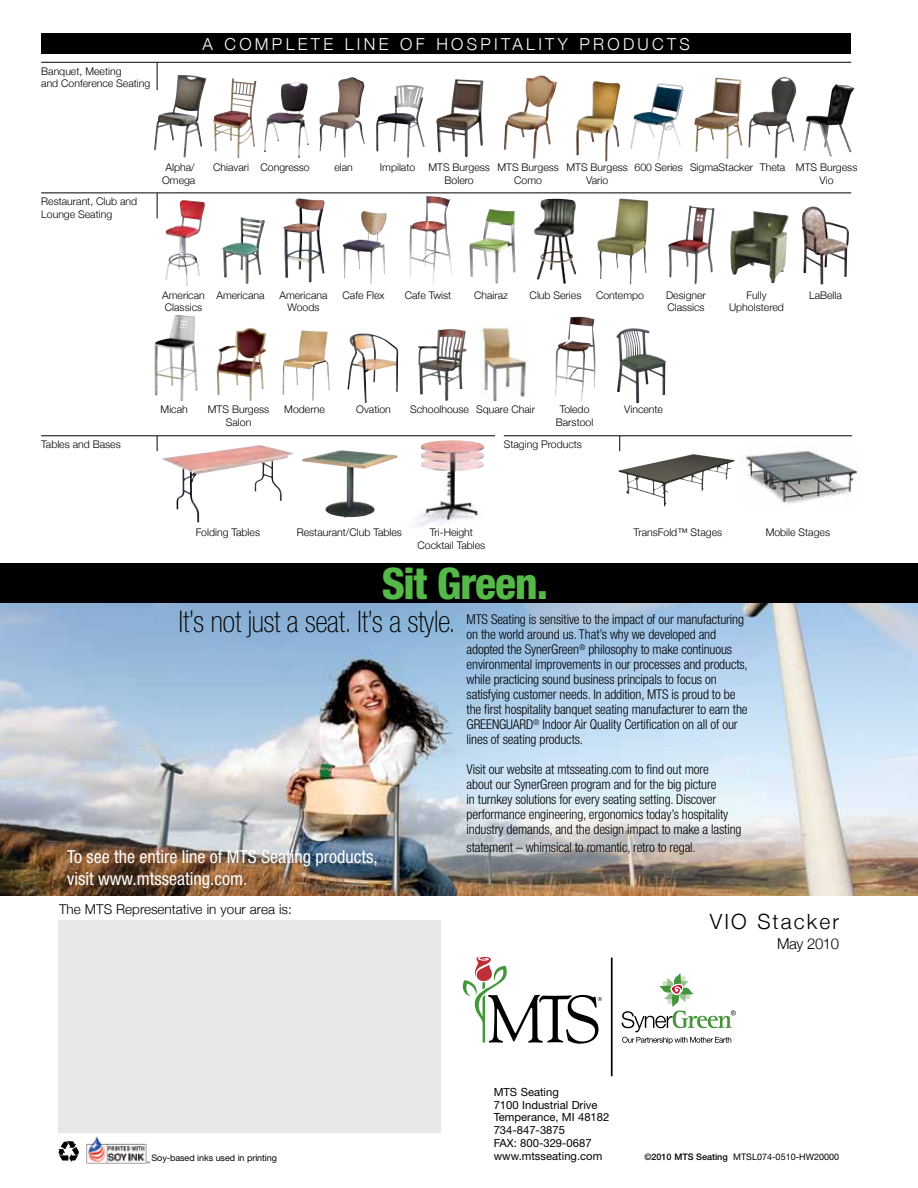
<style>
.page{position:relative;width:918px;height:1188px;background:#fff}
.page>*{position:absolute;margin:0;border:0;box-sizing:border-box;transform-origin:0 0}
.t1{font:800 condensed 43.5px "Helvetica Neue";letter-spacing:-.02em;color:#54b948}
.t2{font:100 condensed 30px "Helvetica Neue";letter-spacing:-.01em;color:#000}
.t3{font:300 21px "Helvetica Neue";letter-spacing:.1em;color:#000}
.t4{font:condensed 18px/21.6px "Helvetica Neue";color:#fff}
.t5{font:300 16.5px "Helvetica Neue";letter-spacing:.2em;color:#fff}
.t6{font:300 15px "Helvetica Neue";letter-spacing:-.03em;color:#000}
.t7{font:300 condensed 13.5px/15px "Helvetica Neue";letter-spacing:-.01em;color:#000}
.t8{font:300 13.5px "Helvetica Neue";color:#000}
.t9{font:11.25px/12.8px "Helvetica Neue";color:#000}
.t10{font:300 10.5px/12.6px "Helvetica Neue";color:#000}
.t11{font:9px "Helvetica Neue";letter-spacing:-.01em;color:#000}
.s1{font-weight:500}
</style>
<div class="page">
<img style="left:0;top:603px;width:918px;height:292px">
<div style="left:58px;top:921px;width:383px;height:212px;background:#e6e7e8"></div>
<svg style="left:463px;top:956px;width:139px;height:88px"></svg>
<hr style="left:611px;top:958px;width:2px;height:118px;background:#000">
<svg style="left:621px;top:973px;width:115px;height:71px"></svg>
<svg style="left:58px;top:1141px;width:21px;height:21px"></svg>
<img style="left:86px;top:1136px;width:64px;height:28px">
<div style="left:0;top:563px;width:918px;height:40px;background:#000"></div>
<div style="left:41px;top:34px;width:810px;height:20px;background:#000"></div>
<hr style="left:41px;top:62px;width:810px;height:1px;background:#000">
<svg style="left:157px;top:63px;width:1px;height:12px"></svg>
<img style="left:376px;top:85px;width:49px;height:73px">
<img style="left:436px;top:79px;width:47px;height:79px">
<img style="left:504px;top:76px;width:50px;height:83px">
<img style="left:694px;top:78px;width:49px;height:81px">
<img style="left:217px;top:328px;width:49px;height:73px">
<img style="left:165px;top:200px;width:40px;height:86px">
<img style="left:264px;top:83px;width:45px;height:75px">
<img style="left:758px;top:77px;width:26px;height:36px">
<img style="left:576px;top:81px;width:43px;height:80px">
<img style="left:154px;top:75px;width:48px;height:83px">
<img style="left:630px;top:83px;width:54px;height:76px">
<img style="left:319px;top:78px;width:46px;height:80px">
<hr style="left:41px;top:193px;width:810px;height:1px;background:#000">
<svg style="left:157px;top:193px;width:1px;height:25px"></svg>
<img style="left:283px;top:198px;width:42px;height:84px">
<img style="left:343px;top:211px;width:43px;height:73px">
<img style="left:410px;top:196px;width:43px;height:89px">
<img style="left:597px;top:199px;width:48px;height:86px">
<img style="left:668px;top:206px;width:45px;height:78px">
<img style="left:155px;top:315px;width:43px;height:86px">
<img style="left:616px;top:328px;width:50px;height:75px">
<img style="left:347px;top:333px;width:51px;height:70px">
<img style="left:555px;top:317px;width:40px;height:85px">
<img style="left:479px;top:326px;width:50px;height:75px">
<img style="left:534px;top:199px;width:43px;height:85px">
<img style="left:730px;top:211px;width:59px;height:72px">
<img style="left:806px;top:84px;width:30px;height:38px">
<hr style="left:41px;top:436px;width:454px;height:1px;background:#000">
<svg style="left:157px;top:436px;width:1px;height:15px"></svg>
<img style="left:163px;top:445px;width:108px;height:77px">
<img style="left:302px;top:450px;width:95px;height:67px">
<img style="left:415px;top:440px;width:69px;height:86px">
<hr style="left:504px;top:436px;width:348px;height:1px;background:#000">
<svg style="left:619px;top:436px;width:1px;height:15px"></svg>
<img style="left:619px;top:454px;width:116px;height:53px">
<img style="left:745px;top:446px;width:113px;height:60px">
<img style="left:418px;top:329px;width:49px;height:72px">
<img style="left:283px;top:330px;width:47px;height:71px">
<img style="left:802px;top:206px;width:47px;height:79px">
<img style="left:222px;top:217px;width:43px;height:67px">
<img style="left:469px;top:209px;width:47px;height:75px">
<img style="left:213px;top:82px;width:19px;height:69px">
<p class="t10" style="left:41px;top:65px;width:111px">Banquet, Meeting<br>and Conference Seating</p>
<p class="t5" style="left:202px;top:34px;width:489px">A COMPLETE LINE OF HOSPITALITY PRODUCTS</p>
<p class="t10" style="left:41px;top:195px;width:98px">Restaurant, Club and<br>Lounge Seating</p>
<p class="t10" style="left:166px;top:161px;width:31px">Alpha/</p>
<p class="t10" style="left:213px;top:161px;width:98px">Chiavari Congresso</p>
<p class="t10" style="left:334px;top:161px;width:20px">elan</p>
<p class="t10" style="left:380px;top:161px;width:479px">Impilato MTS Burgess MTS Burgess MTS Burgess 600 Series SigmaStacker Theta MTS Burgess</p>
<p class="t10" style="left:162px;top:174px;width:35px">Omega</p>
<p class="t10" style="left:445px;top:174px;width:31px">Bolero</p>
<p class="t10" style="left:514px;top:174px;width:29px">Como</p>
<p class="t10" style="left:586px;top:174px;width:24px">Vario</p>
<p class="t10" style="left:820px;top:174px;width:16px">Vio</p>
<p class="t10" style="left:162px;top:288px;width:104px">American Americana</p>
<p class="t10" style="left:280px;top:288px;width:50px">Americana</p>
<p class="t10" style="left:343px;top:288px;width:44px">Cafe Flex</p>
<p class="t10" style="left:405px;top:288px;width:48px">Cafe Twist</p>
<p class="t10" style="left:474px;top:288px;width:36px">Chairaz</p>
<p class="t10" style="left:530px;top:288px;width:53px">Club Series</p>
<p class="t10" style="left:596px;top:288px;width:50px">Contempo</p>
<p class="t10" style="left:666px;top:288px;width:41px">Designer</p>
<p class="t10" style="left:747px;top:288px;width:22px">Fully</p>
<p class="t10" style="left:809px;top:288px;width:34px">LaBella</p>
<p class="t10" style="left:165px;top:301px;width:39px">Classics</p>
<p class="t10" style="left:287px;top:301px;width:34px">Woods</p>
<p class="t10" style="left:667px;top:301px;width:39px">Classics</p>
<p class="t10" style="left:729px;top:301px;width:56px">Upholstered</p>
<p class="t10" style="left:41px;top:438px;width:81px">Tables and Bases</p>
<p class="t10" style="left:161px;top:403px;width:29px">Micah</p>
<p class="t10" style="left:208px;top:403px;width:63px">MTS Burgess</p>
<p class="t10" style="left:284px;top:403px;width:42px">Moderne</p>
<p class="t10" style="left:356px;top:403px;width:36px">Ovation</p>
<p class="t10" style="left:410px;top:403px;width:126px">Schoolhouse Square Chair</p>
<p class="t10" style="left:560px;top:403px;width:31px">Toledo</p>
<p class="t10" style="left:624px;top:403px;width:40px">Vincente</p>
<p class="t10" style="left:226px;top:416px;width:27px">Salon</p>
<p class="t10" style="left:556px;top:416px;width:39px">Barstool</p>
<p class="t10" style="left:504px;top:438px;width:80px">Staging Products</p>
<p class="t10" style="left:196px;top:526px;width:66px">Folding Tables</p>
<p class="t10" style="left:297px;top:526px;width:107px">Restaurant/Club Tables</p>
<p class="t10" style="left:430px;top:526px;width:45px">Tri-Height</p>
<p class="t10" style="left:634px;top:526px;width:90px">TransFold™ Stages</p>
<p class="t10" style="left:766px;top:526px;width:66px">Mobile Stages</p>
<p class="t10" style="left:417px;top:539px;width:69px">Cocktail Tables</p>
<h1 class="t1" style="left:382px;top:556px;width:168px">Sit Green.</h1>
<h2 class="t2" style="left:178px;top:604px;width:279px">It’s not just a seat. It’s a style.</h2>
<h3 class="t4" style="left:67px;top:846px;width:312px">To see the entire line of MTS Seating products, visit www.mtsseating.com.</h3>
<p class="t8" style="left:59px;top:901px;width:234px">The MTS Representative in your area is:</p>
<p class="t7" style="left:467px;top:612px;width:283px">MTS Seating is sensitive to the impact of our manufacturing on the world around us. That’s why we developed and adopted the SynerGreen<sup>®</sup> philosophy to make continuous environmental improvements in our processes and products, while practicing sound business principals to focus on satisfying customer needs. In addition, MTS is proud to be the first hospitality banquet seating manufacturer to earn the GREENGUARD<sup>®</sup> Indoor Air Quality Certification on all of our lines of seating products.</p>
<p class="t7" style="left:467px;top:762px;width:276px">Visit our website at mtsseating.com to find out more<br>about our SynerGreen program and for the big picture<br>in turnkey solutions for every seating setting. Discover performance engineering, ergonomics today’s hospitality industry demands, and the design impact to make a lasting</p>
<p class="t7" style="left:467px;top:840px;width:231px">statement – whimsical to romantic, retro to regal.</p>
<h3 class="t3" style="left:710px;top:909px;width:131px">VIO Stacker</h3>
<p class="t6" style="left:777px;top:934px;width:64px">May 2010</p>
<p class="t9" style="left:494px;top:1085px;width:117px">MTS Seating<br>7100 Industrial Drive<br>Temperance, MI 48182<br>734-847-3875<br>FAX: 800-329-0687</p>
<p class="t11" style="left:152px;top:1152px;width:127px">Soy-based inks used in printing</p>
<p class="t9" style="left:494px;top:1149px;width:110px">www.mtsseating.com</p>
<p class="t11" style="left:644px;top:1151px;width:196px"><span class="s1">©2010 MTS Seating</span> MTSL074-0510-HW20000</p>
</div>
